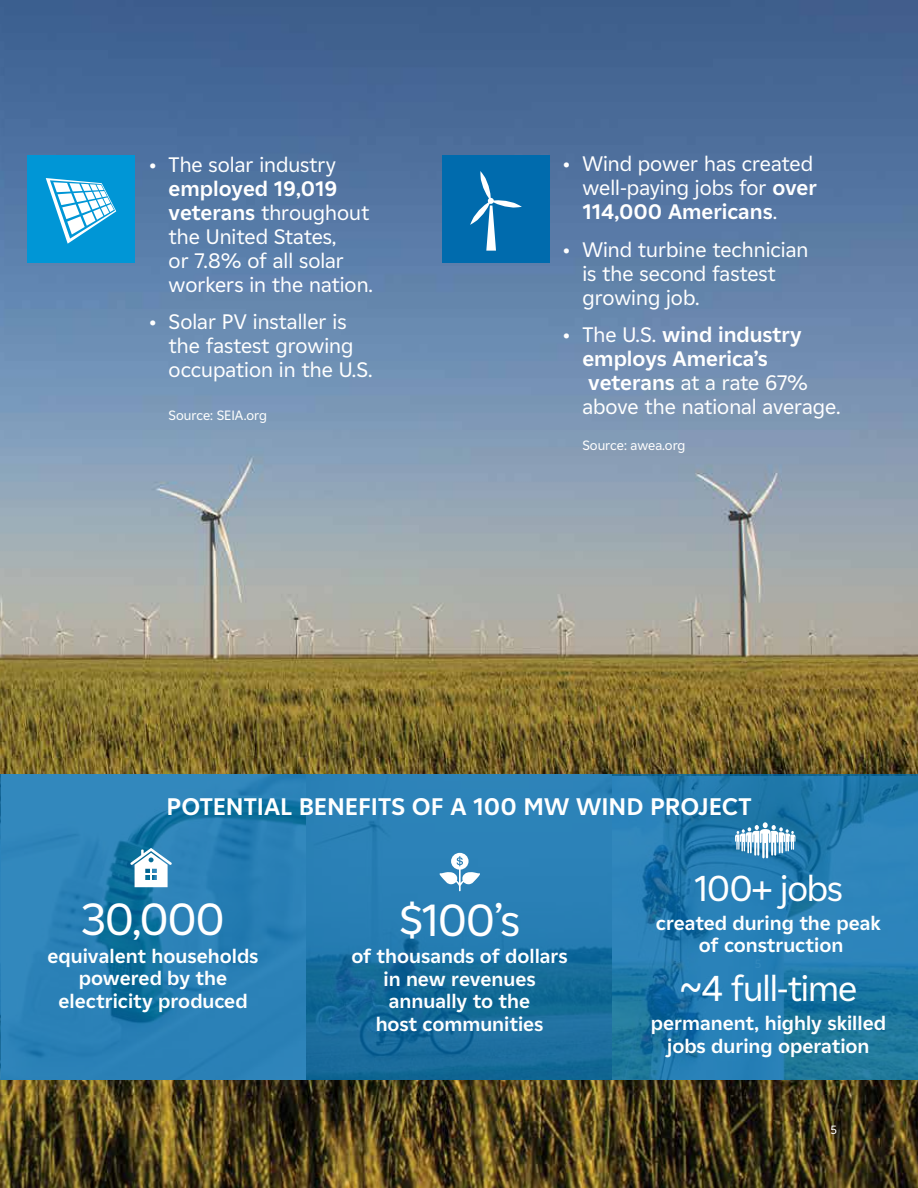
<style>
.page{position:relative;width:918px;height:1188px;background:#fff}
.page>*{position:absolute;margin:0;border:0;box-sizing:border-box;transform-origin:0 0}
.t1{font:45px "EDF2020";letter-spacing:-.03em;color:#fff}
.t2{font:36px "EDF2020";letter-spacing:-.03em;color:#fff}
.t3{font:700 24px "EDF2020";color:#fff}
.t4{font:21px/24px "EDF2020";color:#fff}
.t5{font:700 19.5px/22.5px "EDF2020";color:#fff;text-align:center}
.t6{font:13.5px "EDF2020";color:#fff}
.t7{font:12px "EDF2020";color:#fff}
.s1{font-weight:700}
</style>
<div class="page">
<img style="left:0;top:0;width:918px;height:1188px">
<div style="left:442px;top:155px;width:108px;height:108px;background:#006bad"></div>
<div style="left:27px;top:155px;width:108px;height:108px;background:#0096d6"></div>
<svg style="left:470px;top:171px;width:52px;height:80px"></svg>
<svg style="left:0;top:774px;width:918px;height:306px;fill:#287fb5"></svg>
<svg style="left:46px;top:178px;width:70px;height:66px"></svg>
<svg style="left:130px;top:848px;width:42px;height:39px"></svg>
<svg style="left:439px;top:853px;width:41px;height:38px"></svg>
<svg style="left:735px;top:822px;width:60px;height:36px"></svg>
<p class="t4" style="left:149px;top:152px;width:189px">• The solar industry</p>
<p class="t4" style="left:169px;top:176px;width:206px"><span class="s1">employed 19,019 veterans</span> throughout the United States,<br>or 7.8% of all solar workers in the nation.</p>
<p class="t4" style="left:169px;top:309px;width:206px;text-indent:-20px">• Solar PV installer is the fastest growing occupation in the U.S.</p>
<p class="t6" style="left:169px;top:406px;width:100px">Source: SEIA.org</p>
<p class="t4" style="left:582px;top:151px;width:236px;text-indent:-20px">• Wind power has created well-paying jobs for <span class="s1">over<br>114,000 Americans</span>.</p>
<p class="t4" style="left:582px;top:236px;width:227px;text-indent:-20px">• Wind turbine technician is the second fastest growing job.</p>
<p class="t4" style="left:582px;top:322px;width:260px;text-indent:-20px">• The U.S. <span class="s1">wind industry employs America’s veterans</span> at a rate 67% above the national average.</p>
<p class="t6" style="left:582px;top:436px;width:105px">Source: awea.org</p>
<p class="t3" style="left:166px;top:790px;width:587px">POTENTIAL BENEFITS OF A 100 MW WIND PROJECT</p>
<h1 class="t1" style="left:81px;top:888px;width:145px">30,000</h1>
<p class="t5" style="left:48px;top:944px;width:212px">equivalent households powered by the electricity produced</p>
<h1 class="t1" style="left:399px;top:888px;width:122px">$100’s</h1>
<p class="t5" style="left:351px;top:945px;width:218px">of thousands of dollars in new revenues annually to the<br>host communities</p>
<h2 class="t2" style="left:694px;top:863px;width:150px">100+ jobs</h2>
<p class="t5" style="left:656px;top:911px;width:226px">created during the peak of construction</p>
<h2 class="t2" style="left:680px;top:963px;width:179px">~4 full-time</h2>
<p class="t5" style="left:651px;top:1011px;width:237px">permanent, highly skilled jobs during operation</p>
<p class="t7" style="left:831px;top:1121px;width:8px">5</p>
</div>
